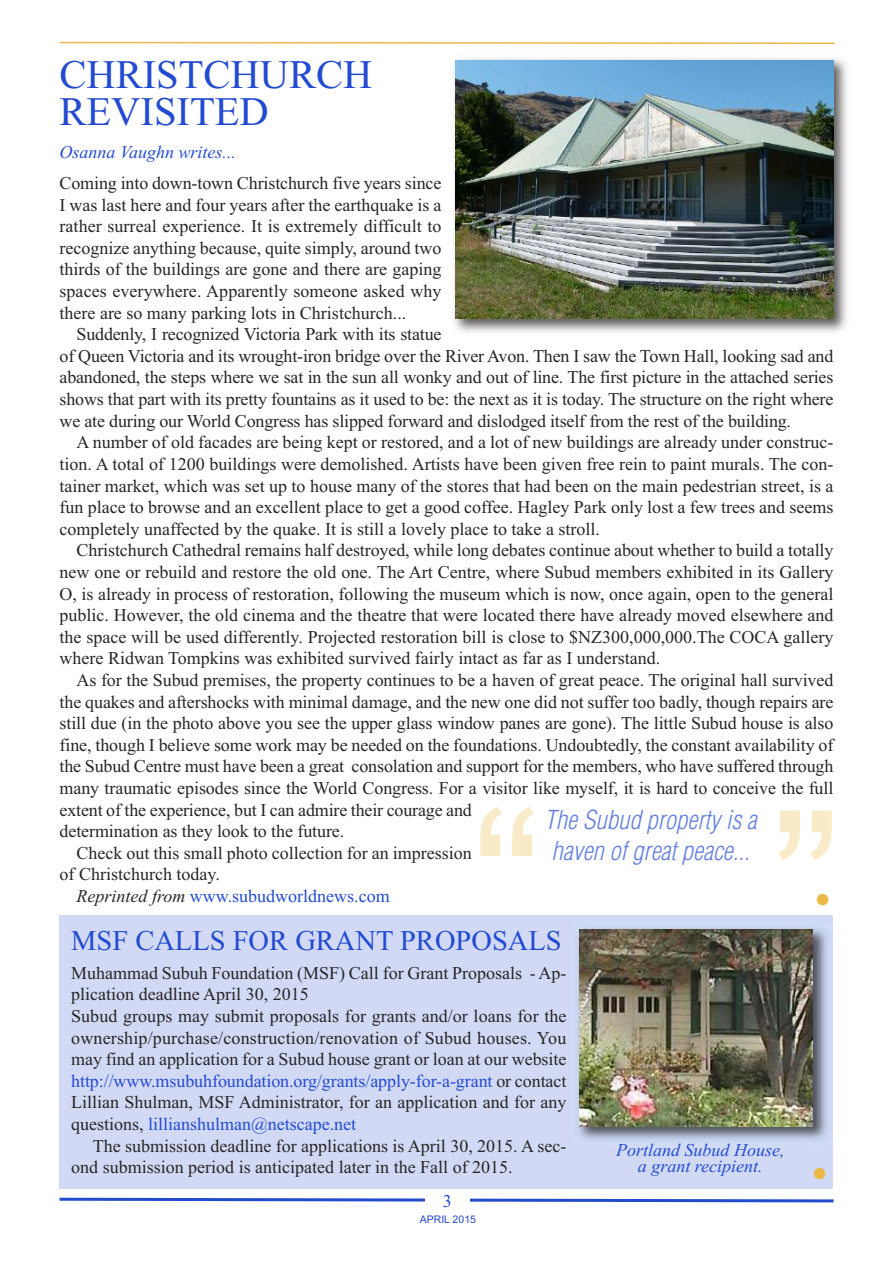
<style>
.page{position:relative;width:893px;height:1263px;background:#fff}
.page>*{position:absolute;margin:0;border:0;box-sizing:border-box;transform-origin:0 0}
.t1{font:210px "Arial";color:#f9eac8}
.t2{font:italic 46.5px "Times New Roman";color:#ecb847}
.t3{font:40.5px/37.5px "Times New Roman";color:#234bd1}
.t4{font:28.5px "Times New Roman";color:#234bd1}
.t5{font:italic 300 condensed 25.5px/30.6px "Helvetica";color:#6581df}
.t6{font:18px/21.6px "Times New Roman";letter-spacing:-.005em;color:#272627;text-align:justify}
.t7{font:italic 18px/16.5px "Times New Roman";color:#234bd1;text-align:center}
.t8{font:18px "Times New Roman";color:#234bd1}
.t9{font:18px "Times New Roman";color:#224acc}
.t10{font:10.5px "Arial";color:#224acc}
.s1{font-style:italic;color:#272627}
.s2{color:#234bd1}
</style>
<div class="page">
<svg style="left:59px;top:1197px;width:775px;height:6px"></svg>
<div style="left:425px;top:1195px;width:44px;height:37px;background:#fff"></div>
<svg style="left:59px;top:41px;width:776px;height:3px"></svg>
<img style="left:454px;top:58px;width:393px;height:275px">
<img style="left:455px;top:60px;width:378px;height:259px">
<div style="left:60px;top:915px;width:773px;height:274px;background:#d1d9f5"></div>
<img style="left:578px;top:928px;width:250px;height:212px">
<img style="left:580px;top:930px;width:233px;height:196px">
<h3 class="t3" style="left:60px;top:55px;width:314px">CHRISTCHURCH<br>REVISITED</h3>
<p class="t7" style="left:60px;top:144px;width:178px">Osanna Vaughn writes...</p>
<p class="t6" style="left:60px;top:172px;width:383px">Coming into down-town Christchurch five years since I was last here and four years after the earthquake is a rather surreal experience. It is extremely difficult to recognize anything because, quite simply, around two thirds of the buildings are gone and there are gaping spaces everywhere. Apparently someone asked why there are so many parking lots in Christchurch...</p>
<p class="t6" style="left:60px;top:323px;width:775px;text-align:left;text-indent:17px">Suddenly, I recognized Victoria Park with its statue<br>of Queen Victoria and its wrought-iron bridge over the River Avon. Then I saw the Town Hall, looking sad and abandoned, the steps where we sat in the sun all wonky and out of line. The first picture in the attached series shows that part with its pretty fountains as it used to be: the next as it is today. The structure on the right where we ate during our World Congress has slipped forward and dislodged itself from the rest of the building.</p>
<p class="t6" style="left:60px;top:431px;width:775px;text-indent:17px">A number of old facades are being kept or restored, and a lot of new buildings are already under construc&shy;tion. A total of 1200 buildings were demolished. Artists have been given free rein to paint murals. The con&shy;tainer market, which was set up to house many of the stores that had been on the main pedestrian street, is a fun place to browse and an excellent place to get a good coffee. Hagley Park only lost a few trees and seems completely unaffected by the quake. It is still a lovely place to take a stroll.</p>
<p class="t6" style="left:60px;top:539px;width:775px;text-indent:17px">Christchurch Cathedral remains half destroyed, while long debates continue about whether to build a totally new one or rebuild and restore the old one. The Art Centre, where Subud members exhibited in its Gallery O, is already in process of restoration, following the museum which is now, once again, open to the general public. However, the old cinema and the theatre that were located there have already moved elsewhere and the space will be used differently. Projected restoration bill is close to $NZ300,000,000.The COCA gallery where Ridwan Tompkins was exhibited survived fairly intact as far as I understand.</p>
<p class="t6" style="left:77px;top:669px;width:758px">As for the Subud premises, the property continues to be a haven of great peace. The original hall survived</p>
<p class="t6" style="left:60px;top:690px;width:775px">the quakes and aftershocks with minimal damage, and the new one did not suffer too badly, though repairs are</p>
<p class="t6" style="left:60px;top:712px;width:775px">still due (in the photo above you see the upper glass window panes are gone). The little Subud house is also</p>
<p class="t6" style="left:60px;top:734px;width:775px">fine, though I believe some work may be needed on the foundations. Undoubtedly, the constant availability of</p>
<p class="t6" style="left:60px;top:755px;width:775px">the Subud Centre must have been a great consolation and support for the members, who have suffered through</p>
<p class="t6" style="left:60px;top:777px;width:775px">many traumatic episodes since the World Congress. For a visitor like myself, it is hard to conceive the full</p>
<p class="t6" style="left:60px;top:798px;width:414px">extent of the experience, but I can admire their courage and</p>
<p class="t6" style="left:60px;top:820px;width:286px">determination as they look to the future.</p>
<p class="t6" style="left:77px;top:842px;width:397px">Check out this small photo collection for an impression</p>
<p class="t6" style="left:60px;top:863px;width:162px">of Christchurch today.</p>
<p class="t8" style="left:77px;top:885px;width:315px"><span class="s1">Reprinted from</span> www.subudworldnews.com</p>
<h1 class="t1" style="left:472px;top:766px;width:371px">“ ”</h1>
<h3 class="t5" style="left:544px;top:805px;width:218px">The Subud property is a haven of g reat peace...</h3>
<h2 class="t2" style="left:814px;top:872px;width:18px">•</h2>
<h3 class="t4" style="left:71px;top:923px;width:492px">MSF CALLS FOR GRANT PROPOSALS</h3>
<p class="t6" style="left:71px;top:962px;width:497px;text-align:left">Muhammad Subuh Foundation (MSF) Call for Grant Proposals - Ap&shy;plication deadline April 30, 2015<br>Subud groups may submit proposals for grants and/or loans for the ownership/purchase/construction/renovation of Subud houses. You may find an application for a Subud house grant or loan at our website <span class="s2">http://www.msubuhfoundation.org/grants/apply-for-a-grant</span> or contact Lillian Shulman, MSF Administrator, for an application and for any questions, <span class="s2">lillianshulman@netscape.net</span></p>
<p class="t6" style="left:71px;top:1134px;width:497px;text-indent:22px">The submission deadline for applications is April 30, 2015. A sec&shy;ond submission period is anticipated later in the Fall of 2015.</p>
<p class="t7" style="left:616px;top:1141px;width:170px">Portland Subud House, a grant recipient.</p>
<p class="t9" style="left:443px;top:1191px;width:10px">3</p>
<p class="t10" style="left:420px;top:1213px;width:58px">APRIL 2015</p>
<h2 class="t2" style="left:811px;top:1146px;width:18px">•</h2>
</div>
